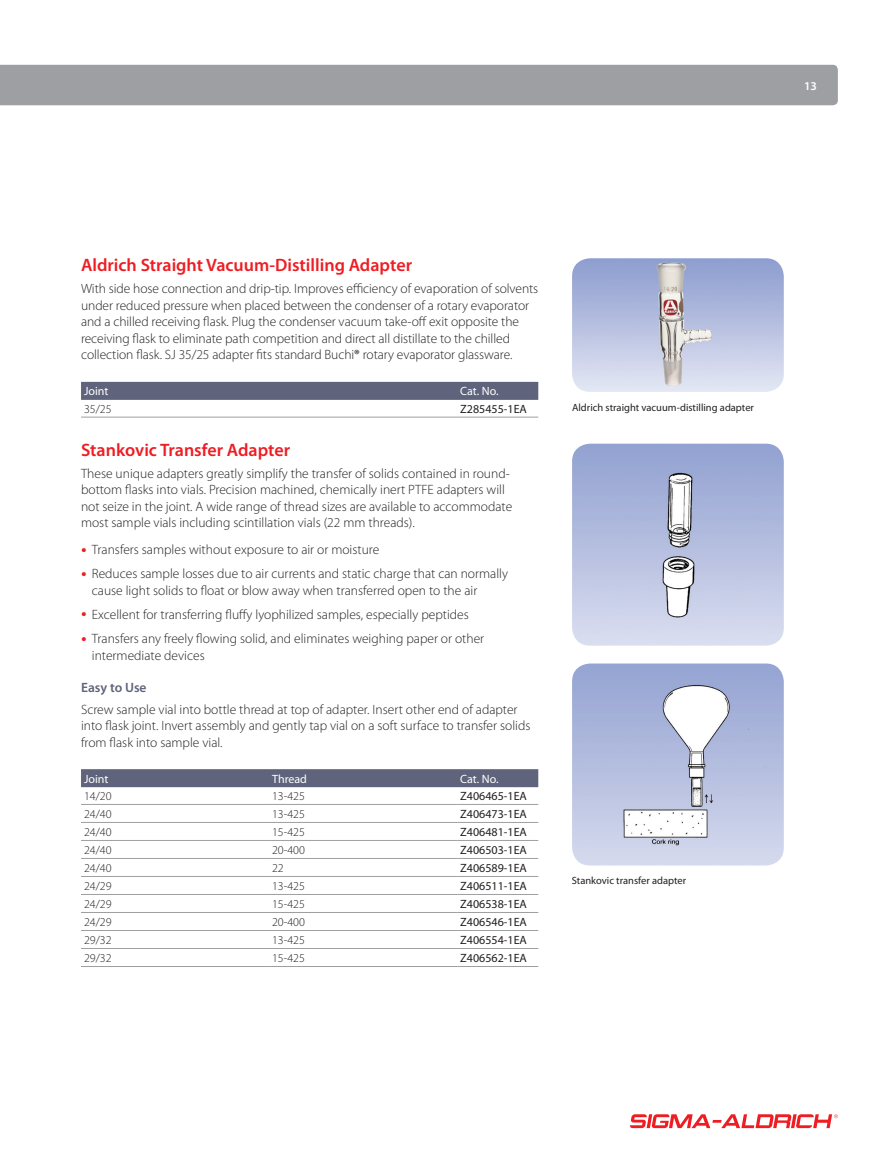
<style>
.page{position:relative;width:892px;height:1175px;background:#fff}
.page>*{position:absolute;margin:0;border:0;box-sizing:border-box;transform-origin:0 0}
.Inside_Tertiary_Head{font:600 18px "Myriad Pro";color:#ee1d23}
.Body_Text_-_Brochure{font:300 13.5px/16.5px "Myriad Pro";color:#231f20}
.Bullet_Text_-_Brochu{font:300 13.5px/16.5px "Myriad Pro";color:#231f20}
.Paragraph_Subhead_2{font:600 13.5px "Myriad Pro";color:#5f637b}
.Table_Cat_No{font:12px "Myriad Pro";color:#231f20}
.Table_Styles_Text{font:300 12px "Myriad Pro";color:#231f20}
.Table_Header{font:12px "Myriad Pro";color:#fff}
.t1{font:600 12px "Myriad Pro";color:#fff}
.Caption_Header_-_Bro{font:10.5px "Myriad Pro";color:#231f20}
.s1{font-weight:400}
.s2{font-size:22.5px;color:#ee1d23}
</style>
<div class="page">
<svg style="left:630px;top:1114px;width:207px;height:14px"></svg>
<div style="left:0;top:65px;width:837px;height:40px;background:#9d9fa2"></div>
<div style="left:81px;top:382px;width:457px;height:18px;background:#5f637b"></div>
<hr style="left:457px;top:417px;width:81px;height:1px;background:#9d9fa2">
<hr style="left:81px;top:417px;width:376px;height:1px;background:#9d9fa2">
<div style="left:81px;top:769px;width:457px;height:18px;background:#5f637b"></div>
<hr style="left:457px;top:804px;width:81px;height:1px;background:#9d9fa2">
<hr style="left:457px;top:822px;width:81px;height:1px;background:#9d9fa2">
<hr style="left:457px;top:840px;width:81px;height:1px;background:#9d9fa2">
<hr style="left:457px;top:858px;width:81px;height:1px;background:#9d9fa2">
<hr style="left:457px;top:876px;width:81px;height:1px;background:#9d9fa2">
<hr style="left:457px;top:894px;width:81px;height:1px;background:#9d9fa2">
<hr style="left:457px;top:912px;width:81px;height:1px;background:#9d9fa2">
<hr style="left:457px;top:930px;width:81px;height:1px;background:#9d9fa2">
<hr style="left:457px;top:948px;width:81px;height:1px;background:#9d9fa2">
<hr style="left:457px;top:966px;width:81px;height:1px;background:#9d9fa2">
<hr style="left:81px;top:804px;width:188px;height:1px;background:#9d9fa2">
<hr style="left:269px;top:804px;width:188px;height:1px;background:#9d9fa2">
<hr style="left:81px;top:822px;width:188px;height:1px;background:#9d9fa2">
<hr style="left:269px;top:822px;width:188px;height:1px;background:#9d9fa2">
<hr style="left:81px;top:840px;width:188px;height:1px;background:#9d9fa2">
<hr style="left:269px;top:840px;width:188px;height:1px;background:#9d9fa2">
<hr style="left:81px;top:858px;width:188px;height:1px;background:#9d9fa2">
<hr style="left:269px;top:858px;width:188px;height:1px;background:#9d9fa2">
<hr style="left:81px;top:876px;width:188px;height:1px;background:#9d9fa2">
<hr style="left:269px;top:876px;width:188px;height:1px;background:#9d9fa2">
<hr style="left:81px;top:894px;width:188px;height:1px;background:#9d9fa2">
<hr style="left:269px;top:894px;width:188px;height:1px;background:#9d9fa2">
<hr style="left:81px;top:912px;width:188px;height:1px;background:#9d9fa2">
<hr style="left:269px;top:912px;width:188px;height:1px;background:#9d9fa2">
<hr style="left:81px;top:930px;width:188px;height:1px;background:#9d9fa2">
<hr style="left:269px;top:930px;width:188px;height:1px;background:#9d9fa2">
<hr style="left:81px;top:948px;width:188px;height:1px;background:#9d9fa2">
<hr style="left:269px;top:948px;width:188px;height:1px;background:#9d9fa2">
<hr style="left:81px;top:966px;width:188px;height:1px;background:#9d9fa2">
<hr style="left:269px;top:966px;width:188px;height:1px;background:#9d9fa2">
<img style="left:572px;top:258px;width:211px;height:134px">
<img style="left:572px;top:663px;width:211px;height:202px">
<img style="left:572px;top:443px;width:211px;height:202px">
<p class="t1" style="left:803px;top:78px;width:14px">13</p>
<p class="Inside_Tertiary_Head" style="left:81px;top:254px;width:332px">Aldrich Straight Vacuum-Distilling Adapter</p>
<p class="Body_Text_-_Brochure" style="left:81px;top:280px;width:458px">With side hose connection and drip-tip. Improves efficiency of evaporation of solvents under reduced pressure when placed between the condenser of a rotary evaporator and a chilled receiving flask. Plug the condenser vacuum take-off exit opposite the receiving flask to eliminate path competition and direct all distillate to the chilled collection flask. SJ 35/25 adapter fits standard Buchi<span class="s1">®</span> rotary evaporator glassware.</p>
<p class="Table_Header" style="left:84px;top:384px;width:26px">Joint</p>
<p class="Table_Header" style="left:460px;top:384px;width:40px">Cat. No.</p>
<p class="Table_Styles_Text" style="left:84px;top:401px;width:29px">35/25</p>
<p class="Table_Cat_No" style="left:460px;top:401px;width:68px">Z285455-1EA</p>
<p class="Inside_Tertiary_Head" style="left:81px;top:438px;width:210px">Stankovic Transfer Adapter</p>
<p class="Body_Text_-_Brochure" style="left:81px;top:464px;width:432px">These unique adapters greatly simplify the transfer of solids contained in round&shy;bottom flasks into vials. Precision machined, chemically inert PTFE adapters will not seize in the joint. A wide range of thread sizes are available to accommodate most sample vials including scintillation vials (22 mm threads).</p>
<p class="Bullet_Text_-_Brochu" style="left:81px;top:541px;width:299px"><span class="s2">•</span> Transfers samples without exposure to air or moisture</p>
<p class="Bullet_Text_-_Brochu" style="left:92px;top:565px;width:417px;text-indent:-11px"><span class="s2">•</span> Reduces sample losses due to air currents and static charge that can normally cause light solids to float or blow away when transferred open to the air</p>
<p class="Bullet_Text_-_Brochu" style="left:81px;top:606px;width:389px"><span class="s2">•</span> Excellent for transferring fluffy lyophilized samples, especially peptides</p>
<p class="Bullet_Text_-_Brochu" style="left:92px;top:630px;width:393px;text-indent:-11px"><span class="s2">•</span> Transfers any freely flowing solid, and eliminates weighing paper or other intermediate devices</p>
<p class="Paragraph_Subhead_2" style="left:81px;top:678px;width:67px">Easy to Use</p>
<p class="Body_Text_-_Brochure" style="left:81px;top:701px;width:450px">Screw sample vial into bottle thread at top of adapter. Insert other end of adapter into flask joint. Invert assembly and gently tap vial on a soft surface to transfer solids from flask into sample vial.</p>
<p class="Table_Header" style="left:84px;top:771px;width:26px">Joint</p>
<p class="Table_Header" style="left:272px;top:771px;width:36px">Thread</p>
<p class="Table_Header" style="left:460px;top:771px;width:40px">Cat. No.</p>
<p class="Table_Styles_Text" style="left:84px;top:788px;width:29px">14/20</p>
<p class="Table_Styles_Text" style="left:272px;top:788px;width:34px">13-425</p>
<p class="Table_Cat_No" style="left:460px;top:788px;width:68px">Z406465-1EA</p>
<p class="Table_Styles_Text" style="left:84px;top:806px;width:29px">24/40</p>
<p class="Table_Styles_Text" style="left:272px;top:806px;width:34px">13-425</p>
<p class="Table_Cat_No" style="left:460px;top:806px;width:68px">Z406473-1EA</p>
<p class="Table_Styles_Text" style="left:84px;top:824px;width:29px">24/40</p>
<p class="Table_Styles_Text" style="left:272px;top:824px;width:34px">15-425</p>
<p class="Table_Cat_No" style="left:460px;top:824px;width:68px">Z406481-1EA</p>
<p class="Table_Styles_Text" style="left:84px;top:842px;width:29px">24/40</p>
<p class="Table_Styles_Text" style="left:272px;top:842px;width:34px">20-400</p>
<p class="Table_Cat_No" style="left:460px;top:842px;width:68px">Z406503-1EA</p>
<p class="Table_Styles_Text" style="left:84px;top:860px;width:29px">24/40</p>
<p class="Table_Styles_Text" style="left:272px;top:860px;width:13px">22</p>
<p class="Table_Cat_No" style="left:460px;top:860px;width:68px">Z406589-1EA</p>
<p class="Table_Styles_Text" style="left:84px;top:878px;width:29px">24/29</p>
<p class="Table_Styles_Text" style="left:272px;top:878px;width:34px">13-425</p>
<p class="Table_Cat_No" style="left:460px;top:878px;width:68px">Z406511-1EA</p>
<p class="Table_Styles_Text" style="left:84px;top:896px;width:29px">24/29</p>
<p class="Table_Styles_Text" style="left:272px;top:896px;width:34px">15-425</p>
<p class="Table_Cat_No" style="left:460px;top:896px;width:68px">Z406538-1EA</p>
<p class="Table_Styles_Text" style="left:84px;top:914px;width:29px">24/29</p>
<p class="Table_Styles_Text" style="left:272px;top:914px;width:34px">20-400</p>
<p class="Table_Cat_No" style="left:460px;top:914px;width:68px">Z406546-1EA</p>
<p class="Table_Styles_Text" style="left:84px;top:932px;width:29px">29/32</p>
<p class="Table_Styles_Text" style="left:272px;top:932px;width:34px">13-425</p>
<p class="Table_Cat_No" style="left:460px;top:932px;width:68px">Z406554-1EA</p>
<p class="Table_Styles_Text" style="left:84px;top:950px;width:29px">29/32</p>
<p class="Table_Styles_Text" style="left:272px;top:950px;width:34px">15-425</p>
<p class="Table_Cat_No" style="left:460px;top:950px;width:68px">Z406562-1EA</p>
<p class="Caption_Header_-_Bro" style="left:571px;top:401px;width:183px">Aldrich straight vacuum-distilling adapter</p>
<p class="Caption_Header_-_Bro" style="left:571px;top:874px;width:116px">Stankovic transfer adapter</p>
</div>
